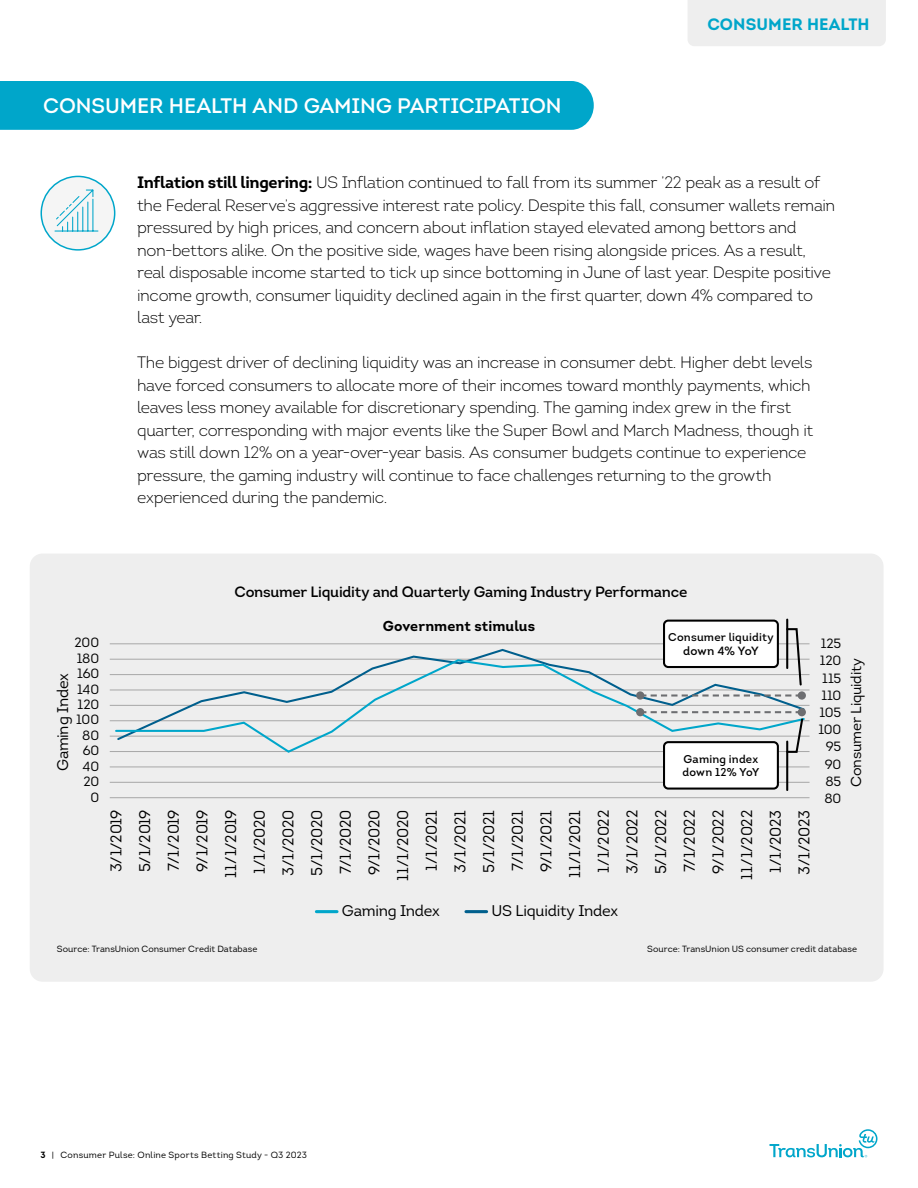
<style>
.page{position:relative;width:918px;height:1188px;background:#fff}
.page>*{position:absolute;margin:0;border:0;box-sizing:border-box;transform-origin:0 0}
.t1{font:600 21px "Intro";letter-spacing:-.005em;color:#fff}
.t2{font:300 16.5px/22.5px "Intro";letter-spacing:-.02em;color:#000}
.t3{font:700 16.5px "Intro";letter-spacing:.005em;color:#00a6ca}
.t4{font:15.45px/28.7px "Intro";letter-spacing:-.02em;color:#000;text-align:right}
.t5{font:600 15px "Intro";letter-spacing:-.015em;color:#000}
.t6{font:700 14.4px "Intro";letter-spacing:.005em;color:#000}
.t7{font:14.4px "Intro";letter-spacing:-.015em;color:#000}
.t8{font:13.35px/15.5px "Intro";letter-spacing:-.01em;color:#000;text-align:center}
.t9{font:600 12px "Intro";color:#000}
.t10{font:600 11.4px/13.6px "Intro";letter-spacing:.015em;color:#000}
.t11{font:9px "Intro";letter-spacing:.005em;color:#000}
.t12{font:9px "Intro";letter-spacing:.025em;color:#000}
.s1{font-weight:700}
</style>
<div class="page">
<svg style="left:770px;top:1129px;width:108px;height:29px"></svg>
<div style="left:688px;top:0;width:198px;height:46px;background:#eee"></div>
<div style="left:30px;top:554px;width:854px;height:428px;background:#eee;border-radius:13px"></div>
<div style="left:0;top:81px;width:594px;height:49px;background:#00a6ca"></div>
<div style="left:41px;top:176px;width:74px;height:74px;background:#f5f5f5;border-radius:50%"></div>
<div style="left:40px;top:176px;width:75px;height:75px;border:2px solid #00a6ca;border-radius:50%"></div>
<svg style="left:54px;top:189px;width:45px;height:43px"></svg>
<svg style="left:298px;top:644px;width:225px;height:155px"></svg>
<hr style="left:110px;top:797px;width:700px;height:1px;background:#a9a9a9">
<hr style="left:110px;top:782px;width:700px;height:1px;background:#a9a9a9">
<hr style="left:110px;top:766px;width:700px;height:1px;background:#a9a9a9">
<hr style="left:110px;top:751px;width:700px;height:1px;background:#a9a9a9">
<hr style="left:110px;top:736px;width:700px;height:1px;background:#a9a9a9">
<hr style="left:110px;top:720px;width:700px;height:1px;background:#a9a9a9">
<hr style="left:110px;top:705px;width:700px;height:1px;background:#a9a9a9">
<hr style="left:110px;top:689px;width:700px;height:1px;background:#a9a9a9">
<hr style="left:110px;top:674px;width:700px;height:1px;background:#a9a9a9">
<hr style="left:110px;top:659px;width:700px;height:1px;background:#a9a9a9">
<hr style="left:110px;top:643px;width:700px;height:1px;background:#a9a9a9">
<svg style="left:298px;top:648px;width:233px;height:10px"></svg>
<svg style="left:114px;top:658px;width:692px;height:96px"></svg>
<div style="left:664px;top:621px;width:114px;height:46px;background:#fff;border-radius:4px"></div>
<div style="left:663px;top:620px;width:116px;height:48px;border:2px solid #000;border-radius:4px"></div>
<div style="left:664px;top:742px;width:114px;height:47px;background:#fff;border-radius:4px"></div>
<div style="left:663px;top:741px;width:116px;height:49px;border:2px solid #000;border-radius:4px"></div>
<hr style="left:786px;top:620px;width:2px;height:48px;background:#000">
<svg style="left:785px;top:627px;width:18px;height:60px"></svg>
<hr style="left:786px;top:742px;width:2px;height:48px;background:#000">
<svg style="left:644px;top:694px;width:154px;height:3px"></svg>
<div style="left:636px;top:691px;width:8px;height:9px;background:#6d6e71;border-radius:50%"></div>
<div style="left:798px;top:691px;width:8px;height:9px;background:#6d6e71;border-radius:50%"></div>
<svg style="left:640px;top:711px;width:165px;height:43px"></svg>
<div style="left:636px;top:708px;width:8px;height:8px;background:#6d6e71;border-radius:50%"></div>
<div style="left:798px;top:708px;width:8px;height:8px;background:#6d6e71;border-radius:50%"></div>
<hr style="left:316px;top:910px;width:21px;height:3px;background:#00a6ca">
<hr style="left:466px;top:910px;width:21px;height:3px;background:#005f8d">
<p class="t1" style="left:43px;top:92px;width:520px">CONSUMER HEALTH AND GAMING PARTICIPATION</p>
<p class="t3" style="left:707px;top:13px;width:164px">CONSUMER HEALTH</p>
<p class="t2" style="left:137px;top:171px;width:700px"><span class="s1">Inflation still lingering:</span> US Inflation continued to fall from its summer ’22 peak as a result of the Federal Reserve’s aggressive interest rate policy. Despite this fall, consumer wallets remain pressured by high prices, and concern about inflation stayed elevated among bettors and non-bettors alike. On the positive side, wages have been rising alongside prices. As a result, real disposable income started to tick up since bottoming in June of last year. Despite positive income growth, consumer liquidity declined again in the first quarter, down 4% compared to last year.</p>
<p class="t2" style="left:137px;top:351px;width:678px">The biggest driver of declining liquidity was an increase in consumer debt. Higher debt levels have forced consumers to allocate more of their incomes toward monthly payments, which leaves less money available for discretionary spending. The gaming index grew in the first quarter, corresponding with major events like the Super Bowl and March Madness, though it was still down 12% on a year-over-year basis. As consumer budgets continue to experience pressure, the gaming industry will continue to face challenges returning to the growth experienced during the pandemic.</p>
<p class="t8" style="left:75px;top:635px;width:26px;text-align:right">200<br>180<br>160<br>140<br>120<br>100<br>80<br>60<br>40<br>20<br>0</p>
<p class="t4" style="left:48px;top:771px;width:99px;rotate:-90deg">Gaming Index</p>
<p class="t5" style="left:234px;top:582px;width:454px">Consumer Liquidity and Quarterly Gaming Industry Performance</p>
<p class="t6" style="left:383px;top:617px;width:154px">Government stimulus</p>
<p class="t10" style="left:668px;top:630px;width:107px">Consumer liquidity</p>
<p class="t9" style="left:683px;top:644px;width:77px">down 4% YoY</p>
<p class="t10" style="left:683px;top:752px;width:78px">Gaming index down 12% YoY</p>
<p class="t4" style="left:102px;top:881px;width:73px;rotate:-90deg">3/1/2019<br>5/1/2019<br>7/1/2019<br>9/1/2019<br>11/1/2019<br>1/1/2020<br>3/1/2020<br>5/1/2020<br>7/1/2020<br>9/1/2020<br>11/1/2020<br>1/1/2021<br>3/1/2021<br>5/1/2021<br>7/1/2021<br>9/1/2021<br>11/1/2021<br>1/1/2022<br>3/1/2022<br>5/1/2022<br>7/1/2022<br>9/1/2022<br>11/1/2022<br>1/1/2023<br>3/1/2023</p>
<p class="t8" style="left:818px;top:635px;width:25px;line-height:17.2px">125<br>120<br>115<br>110<br>105<br>100<br>95<br>90<br>85<br>80</p>
<p class="t7" style="left:847px;top:787px;width:130px;rotate:-90deg">Consumer Liquidity</p>
<p class="t4" style="left:342px;top:896px;width:99px">Gaming Index</p>
<p class="t4" style="left:492px;top:896px;width:128px">US Liquidity Index</p>
<p class="t11" style="left:57px;top:943px;width:202px">Source: TransUnion Consumer Credit Database</p>
<p class="t11" style="left:647px;top:943px;width:211px">Source: TransUnion US consumer credit database</p>
<p class="t12" style="left:40px;top:1149px;width:268px"><span class="s1">3</span> | Consumer Pulse: Online Sports Betting Study - Q3 2023</p>
</div>
